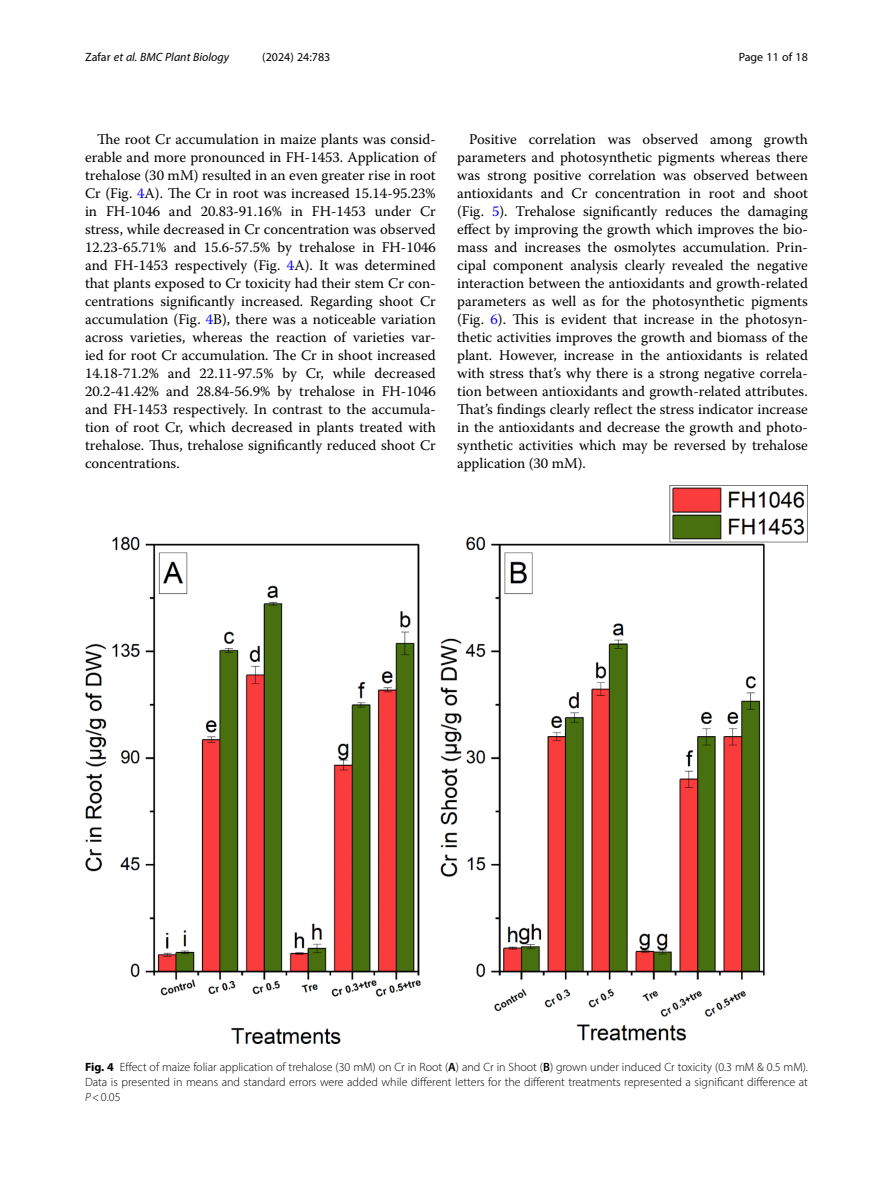
<style>
.page{position:relative;width:893px;height:1191px;background:#fff}
.page>*{position:absolute;margin:0;border:0;box-sizing:border-box;transform-origin:0 0}
.Body_Text_Indent{font:14.7px/18px "Warnock Pro";color:#000;text-align:justify}
.Figure_Caption{font:300 12px/15px "Myriad Pro";color:#000;text-align:justify}
.t1{font:italic 12px "Myriad Pro";color:#000}
.t2{font:12px "Myriad Pro";color:#000}
.s1{font-style:normal}
.s2{color:#00f}
.s3{font-weight:700}
.s4{font-weight:600}
.s5{font-style:italic}
</style>
<div class="page">
<img style="left:85px;top:486px;width:723px;height:558px">
<p class="t1" style="left:85px;top:50px;width:146px"><span class="s1">Zafar</span> et al. BMC Plant Biology</p>
<p class="t2" style="left:262px;top:50px;width:70px">(2024) 24:783</p>
<p class="t2" style="left:739px;top:50px;width:71px">Page 11 of 18</p>
<p class="Body_Text_Indent" style="left:85px;top:130px;width:352px;text-indent:12px">The root Cr accumulation in maize plants was consid&shy;erable and more pronounced in FH-1453. Application of trehalose (30 mM) resulted in an even greater rise in root Cr (Fig. <span class="s2">4</span>A). The Cr in root was increased 15.14-95.23% in FH-1046 and 20.83-91.16% in FH-1453 under Cr stress, while decreased in Cr concentration was observed 12.23-65.71% and 15.6-57.5% by trehalose in FH-1046 and FH-1453 respectively (Fig. <span class="s2">4</span>A). It was determined that plants exposed to Cr toxicity had their stem Cr con&shy;centrations significantly increased. Regarding shoot Cr accumulation (Fig. <span class="s2">4</span>B), there was a noticeable variation across varieties, whereas the reaction of varieties var&shy;ied for root Cr accumulation. The Cr in shoot increased 14.18-71.2% and 22.11-97.5% by Cr, while decreased 20.2-41.42% and 28.84-56.9% by trehalose in FH-1046 and FH-1453 respectively. In contrast to the accumula&shy;tion of root Cr, which decreased in plants treated with trehalose. Thus, trehalose significantly reduced shoot Cr concentrations.</p>
<p class="Body_Text_Indent" style="left:457px;top:130px;width:352px;text-indent:12px">Positive correlation was observed among growth parameters and photosynthetic pigments whereas there was strong positive correlation was observed between antioxidants and Cr concentration in root and shoot (Fig. <span class="s2">5</span>). Trehalose significantly reduces the damaging effect by improving the growth which improves the bio&shy;mass and increases the osmolytes accumulation. Prin&shy;cipal component analysis clearly revealed the negative interaction between the antioxidants and growth-related parameters as well as for the photosynthetic pigments (Fig. <span class="s2">6</span>). This is evident that increase in the photosyn&shy;thetic activities improves the growth and biomass of the plant. However, increase in the antioxidants is related with stress that’s why there is a strong negative correla&shy;tion between antioxidants and growth-related attributes.<br>That’s findings clearly reflect the stress indicator increase in the antioxidants and decrease the growth and photo&shy;synthetic activities which may be reversed by trehalose application (30 mM).</p>
<p class="Figure_Caption" style="left:85px;top:1059px;width:724px"><span class="s3">Fig. 4</span> Effect of maize foliar application of trehalose (30 mM) on Cr in Root (<span class="s4">A</span>) and Cr in Shoot (<span class="s4">B</span>) grown under induced Cr toxicity (0.3 mM &amp; 0.5 mM).<br>Data is presented in means and standard errors were added while different letters for the different treatments represented a significant difference at <span class="s5">P</span>&lt;0.05</p>
</div>
